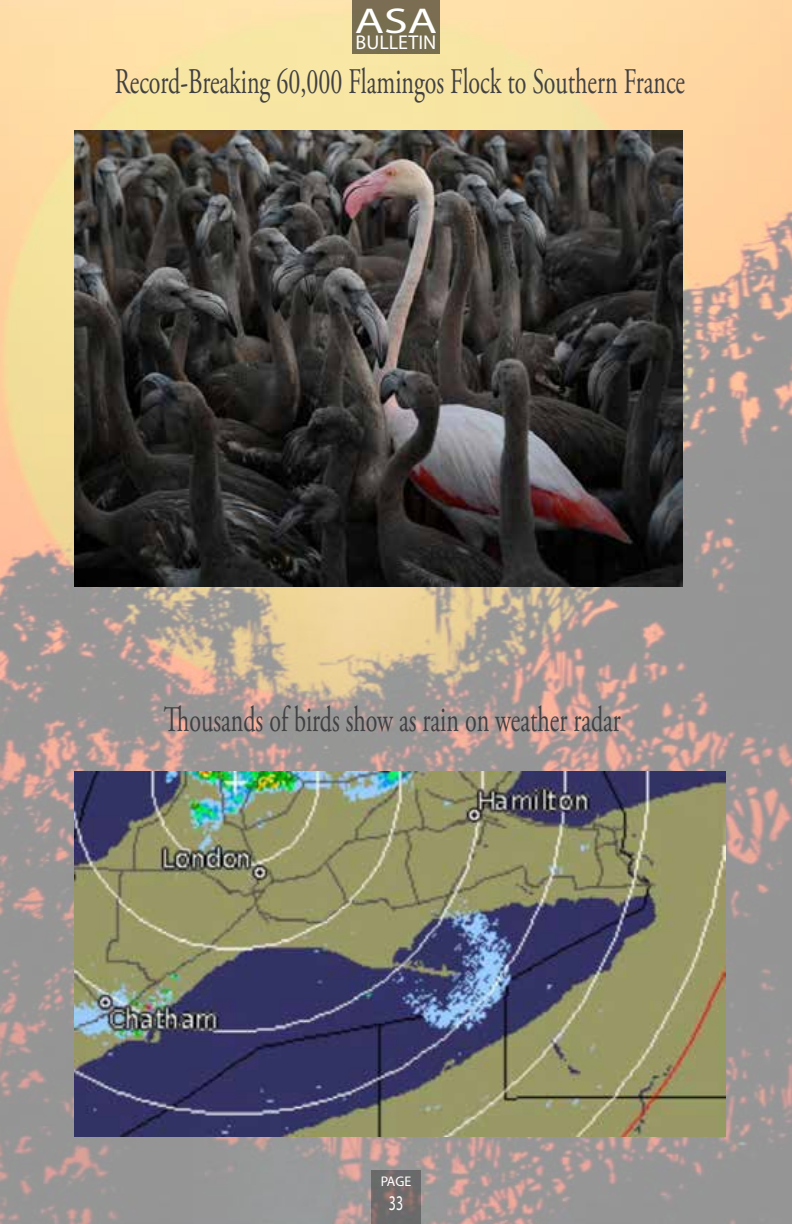
<style>
.page{position:relative;width:792px;height:1224px;background:#fff}
.page>*{position:absolute;margin:0;border:0;box-sizing:border-box;transform-origin:0 0}
.t1{font:36px "Adobe Garamond Pro";color:#414042;scale:.67 1}
.t2{font:36px "Myriad Pro";color:#fff;scale:1.33 1}
.t3{font:21px "Myriad Pro";color:#fff;scale:.67 1}
.t4{font:20px "Myriad Pro";color:#fff}
.t5{font:14px "Myriad Pro";color:#fff}
</style>
<div class="page">
<img style="left:0;top:0;width:792px;height:1224px">
<div style="left:352px;top:0;width:88px;height:53px;background:#776e4f"></div>
<svg style="left:371px;top:1170px;width:50px;height:54px;background:#716b6b"></svg>
<img style="left:74px;top:131px;width:608px;height:456px">
<img style="left:74px;top:771px;width:651px;height:366px">
<p class="t2" style="left:355px;top:-1px;width:63px">ASA</p>
<p class="t4" style="left:356px;top:30px;width:82px">BULLETIN</p>
<p class="t1" style="left:115px;top:60px;width:853px">Record-Breaking 60,000 Flamingos Flock to Southern France</p>
<p class="t1" style="left:164px;top:698px;width:684px">Thousands of birds show as rain on weather radar</p>
<p class="t5" style="left:381px;top:1172px;width:32px">PAGE</p>
<p class="t3" style="left:389px;top:1190px;width:23px">33</p>
</div>
